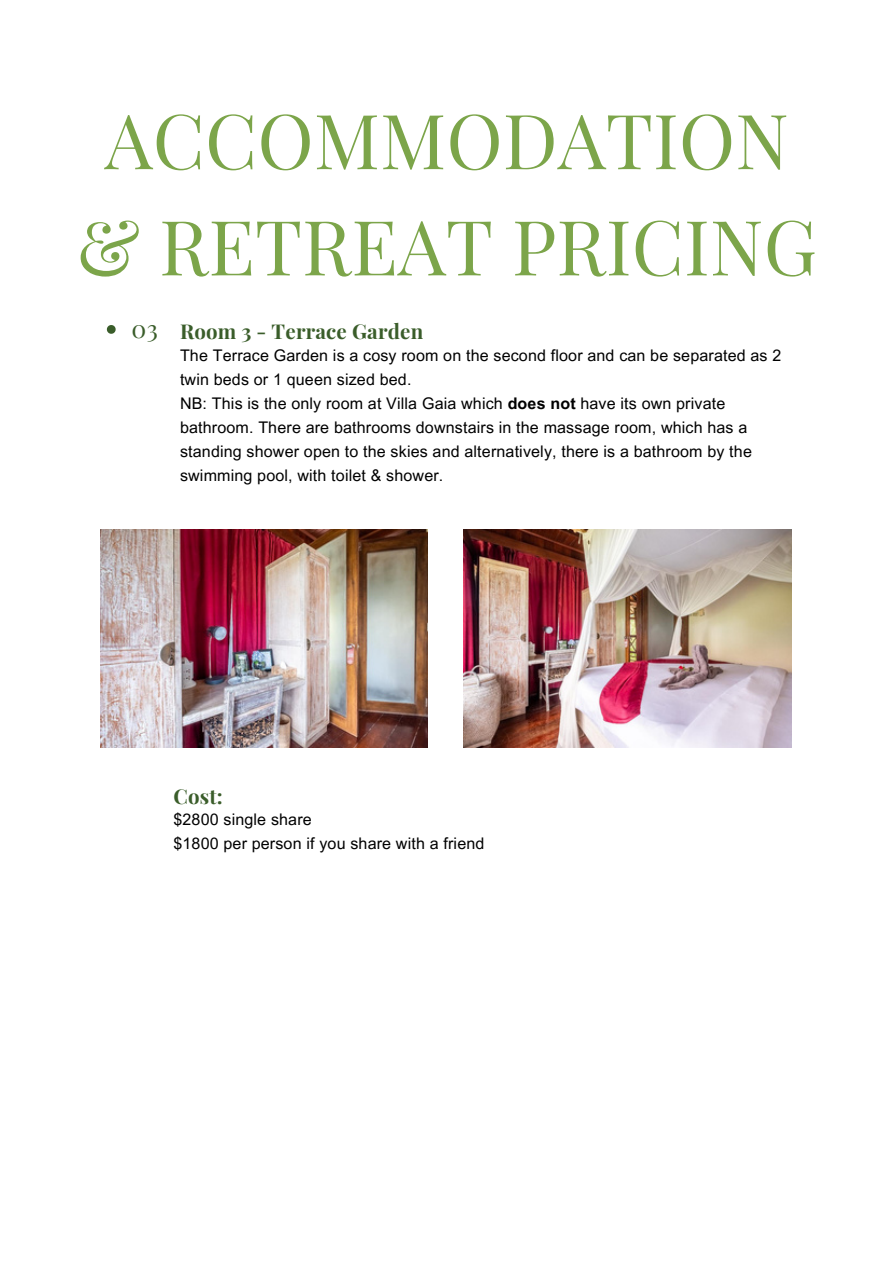
<style>
.page{position:relative;width:894px;height:1263px;background:#fff}
.page>*{position:absolute;margin:0;border:0;box-sizing:border-box;transform-origin:0 0}
.t1{font:76.2px/106.2px "Playfair Display";color:#7ca54a;text-align:center}
.t2{font:24.9px "Playfair Display";color:#3a5d2a}
.t3{font:700 20.4px "Playfair Display";letter-spacing:.01em;color:#3a5d2a}
.t4{font:15.9px/24px "Arial MT Pro";letter-spacing:.01em;color:#000}
.s1{font-weight:700}
</style>
<div class="page">
<img style="left:101px;top:529px;width:326px;height:218px">
<img style="left:463px;top:529px;width:328px;height:218px">
<svg style="left:107px;top:325px;width:9px;height:9px"></svg>
<p class="t1" style="left:76px;top:84px;width:741px">ACCOMMODATION &amp; RETREAT PRICING</p>
<p class="t2" style="left:131px;top:311px;width:28px">03</p>
<p class="t3" style="left:180px;top:317px;width:245px">Room 3 - Terrace Garden</p>
<h2 class="t4" style="left:180px;top:345px;width:602px">The Terrace Garden is a cosy room on the second floor and can be separated as 2 twin beds or 1 queen sized bed.</h2>
<p class="t4" style="left:180px;top:393px;width:573px">NB: This is the only room at Villa Gaia which <span class="s1">does not</span> have its own private bathroom. There are bathrooms downstairs in the massage room, which has a standing shower open to the skies and alternatively, there is a bathroom by the swimming pool, with toilet &amp; shower.</p>
<p class="t3" style="left:173px;top:781px;width:51px">Cost:</p>
<p class="t4" style="left:173px;top:808px;width:140px">$2800 single share</p>
<p class="t4" style="left:173px;top:833px;width:312px">$1800 per person if you share with a friend</p>
</div>
